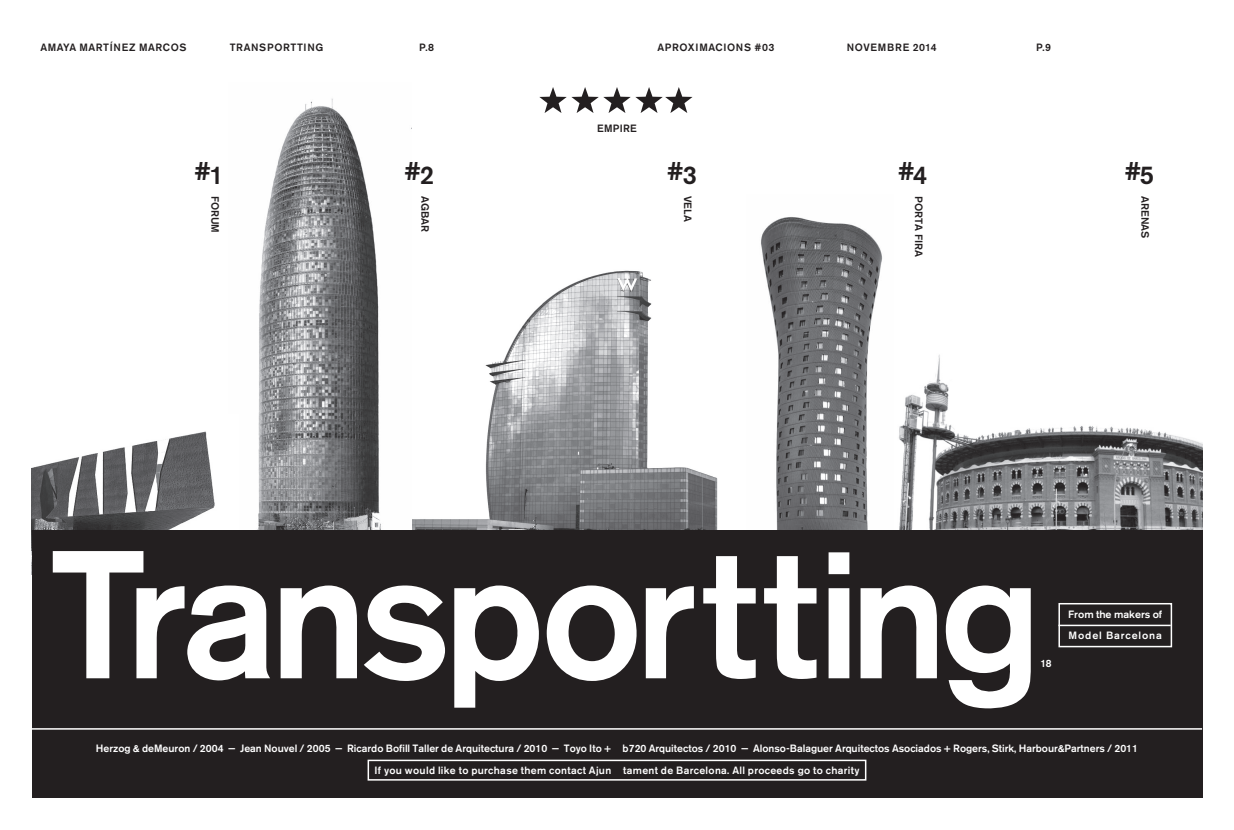
<style>
.page{position:relative;width:1234px;height:830px;background:#fff}
.page>*{position:absolute;margin:0;border:0;box-sizing:border-box;transform-origin:0 0}
.t1{font:500 180px "Standard Grotesk BSK";letter-spacing:-.045em;color:#fff}
.t2{font:500 25.5px "Standard Grotesk BSK";color:#231f20}
.t3{font:500 10.5px/22px "Standard Grotesk BSK";color:#fff;text-align:center}
.t4{font:500 10.5px "Standard Grotesk BSK";letter-spacing:.05em;color:#231f20}
.t5{font:500 10.5px/21px "Standard Grotesk BSK";letter-spacing:.04em;color:#fff}
.t6{font:500 10.5px "Standard Grotesk BSK";letter-spacing:.01em;color:#231f20}
</style>
<div class="page">
<img style="left:761px;top:217px;width:121px;height:313px">
<img style="left:899px;top:354px;width:302px;height:176px">
<img style="left:412px;top:270px;width:306px;height:260px">
<img style="left:257px;top:98px;width:124px;height:432px">
<img style="left:32px;top:431px;width:183px;height:99px">
<div style="left:32px;top:530px;width:1169px;height:198px;background:#231f20"></div>
<div style="left:32px;top:728px;width:1169px;height:69px;background:#231f20"></div>
<div style="left:367px;top:759px;width:499px;height:21px;border:2px solid #fff"></div>
<svg style="left:539px;top:87px;width:153px;height:26px"></svg>
<div style="left:1058px;top:602px;width:113px;height:45px;border:2px solid #fff"></div>
<hr style="left:1058px;top:624px;width:112px;height:2px;background:#fff">
<hr style="left:32px;top:727px;width:1169px;height:2px;background:#fff">
<p class="t4" style="left:40px;top:41px;width:147px">AMAYA MARTÍNEZ MARCOS</p>
<p class="t4" style="left:230px;top:41px;width:95px">TRANSPORTTING</p>
<p class="t4" style="left:419px;top:41px;width:16px">P.8</p>
<p class="t4" style="left:657px;top:41px;width:118px">APROXIMACIONS #03</p>
<p class="t4" style="left:846px;top:41px;width:92px">NOVEMBRE 2014</p>
<p class="t4" style="left:1035px;top:41px;width:16px">P.9</p>
<p class="t4" style="left:597px;top:122px;width:41px">EMPIRE</p>
<h2 class="t2" style="left:194px;top:157px;width:31px">#1</h2>
<h2 class="t2" style="left:404px;top:157px;width:31px">#2</h2>
<h2 class="t2" style="left:666px;top:157px;width:31px">#3</h2>
<h2 class="t2" style="left:897px;top:157px;width:31px">#4</h2>
<h2 class="t2" style="left:1124px;top:157px;width:31px">#5</h2>
<p class="t4" style="left:221px;top:196px;width:38px;rotate:90deg">FORUM</p>
<p class="t4" style="left:431px;top:196px;width:38px;rotate:90deg">AGBAR</p>
<p class="t4" style="left:694px;top:196px;width:27px;rotate:90deg">VELA</p>
<p class="t6" style="left:924px;top:196px;width:63px;rotate:90deg">PORTA FIRA</p>
<p class="t4" style="left:1151px;top:196px;width:44px;rotate:90deg">ARENAS</p>
<h1 class="t1" style="left:49px;top:504px;width:994px">Transportting</h1>
<p class="t3" style="left:1040px;top:652px;width:13px">18</p>
<p class="t5" style="left:1067px;top:603px;width:95px">From the makers of<br>Model Barcelona</p>
<p class="t3" style="left:96px;top:736px;width:1043px">Herzog &amp; deMeuron / 2004 — Jean Nouvel / 2005 — Ricardo Bofill Taller de Arquitectura / 2010 — Toyo Ito + b720 Arquitectos / 2010 — Alonso-Balaguer Arquitectos Asociados + Rogers, Stirk, Harbour&amp;Partners / 2011<br>If you would like to purchase them contact Ajun tament de Barcelona. All proceeds go to charity</p>
</div>
